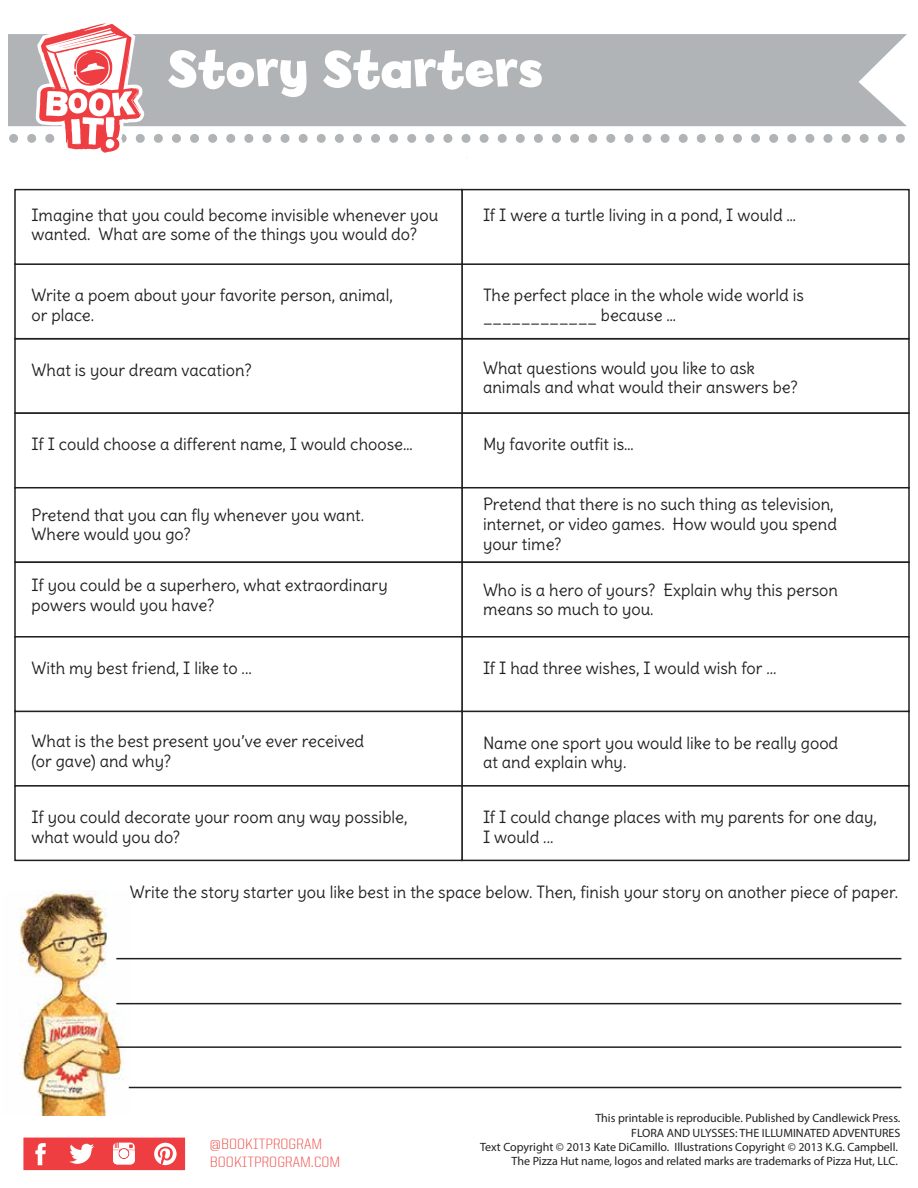
<style>
.page{position:relative;width:918px;height:1188px;background:#fff}
.page>*{position:absolute;margin:0;border:0;box-sizing:border-box;transform-origin:0 0}
.t1{font:700 54px "Billy";color:#fff}
.t2{font:16.5px/19.8px "Delius";color:#231f20}
.t3{font:300 15px "United Sans Semi Cond";color:#f05650;scale:1.16 1}
.t4{font:12px/14.4px "Myriad Pro";color:#231f20;text-align:right}
</style>
<div class="page">
<img style="left:19px;top:890px;width:113px;height:225px">
<div style="left:23px;top:1138px;width:162px;height:32px;background:#ef3e42"></div>
<svg style="left:35px;top:1143px;width:11px;height:22px"></svg>
<svg style="left:154px;top:1143px;width:23px;height:22px"></svg>
<svg style="left:113px;top:1143px;width:22px;height:21px"></svg>
<div style="left:121px;top:1150px;width:6px;height:7px;background:#fff;border-radius:50%"></div>
<svg style="left:69px;top:1143px;width:25px;height:21px"></svg>
<svg style="left:8px;top:23px;width:892px;height:135px"></svg>
<div style="left:14px;top:338px;width:449px;height:76px;background:#fff;border:2px solid #231f20"></div>
<div style="left:461px;top:412px;width:449px;height:76px;background:#fff;border:2px solid #231f20"></div>
<div style="left:14px;top:412px;width:449px;height:76px;background:#fff;border:2px solid #231f20"></div>
<div style="left:461px;top:487px;width:449px;height:76px;background:#fff;border:2px solid #231f20"></div>
<div style="left:14px;top:487px;width:449px;height:76px;background:#fff;border:2px solid #231f20"></div>
<div style="left:461px;top:562px;width:449px;height:76px;background:#fff;border:2px solid #231f20"></div>
<div style="left:14px;top:562px;width:449px;height:76px;background:#fff;border:2px solid #231f20"></div>
<div style="left:461px;top:263px;width:449px;height:76px;background:#fff;border:2px solid #231f20"></div>
<div style="left:14px;top:263px;width:449px;height:76px;background:#fff;border:2px solid #231f20"></div>
<div style="left:461px;top:189px;width:449px;height:76px;background:#fff;border:2px solid #231f20"></div>
<div style="left:14px;top:189px;width:449px;height:76px;background:#fff;border:2px solid #231f20"></div>
<hr style="left:116px;top:958px;width:785px;height:1px;background:#231f20">
<hr style="left:116px;top:1003px;width:785px;height:1px;background:#231f20">
<hr style="left:116px;top:1046px;width:785px;height:2px;background:#231f20">
<div style="left:14px;top:711px;width:449px;height:76px;background:#fff;border:2px solid #231f20"></div>
<div style="left:461px;top:785px;width:449px;height:76px;background:#fff;border:2px solid #231f20"></div>
<div style="left:14px;top:785px;width:449px;height:76px;background:#fff;border:2px solid #231f20"></div>
<div style="left:461px;top:636px;width:449px;height:76px;background:#fff;border:2px solid #231f20"></div>
<div style="left:14px;top:636px;width:449px;height:76px;background:#fff;border:2px solid #231f20"></div>
<hr style="left:129px;top:1087px;width:772px;height:1px;background:#231f20">
<h1 class="t1" style="left:167px;top:38px;width:378px">Story Starters</h1>
<p class="t2" style="left:32px;top:205px;width:408px">Imagine that you could become invisible whenever you wanted. What are some of the things you would do?</p>
<p class="t2" style="left:483px;top:205px;width:315px">If I were a turtle living in a pond, I would …</p>
<p class="t2" style="left:32px;top:286px;width:363px">Write a poem about your favorite person, animal, or place.</p>
<p class="t2" style="left:483px;top:286px;width:323px">The perfect place in the whole wide world is ____________ because …</p>
<p class="t2" style="left:32px;top:360px;width:222px">What is your dream vacation?</p>
<p class="t2" style="left:483px;top:358px;width:316px">What questions would you like to ask animals and what would their answers be?</p>
<p class="t2" style="left:32px;top:435px;width:383px">If I could choose a different name, I would choose…</p>
<p class="t2" style="left:483px;top:435px;width:152px">My favorite outfit is…</p>
<p class="t2" style="left:32px;top:505px;width:334px">Pretend that you can fly whenever you want.<br>Where would you go?</p>
<p class="t2" style="left:483px;top:494px;width:356px">Pretend that there is no such thing as television, internet, or video games. How would you spend your time?</p>
<p class="t2" style="left:32px;top:575px;width:358px">If you could be a superhero, what extraordinary powers would you have?</p>
<p class="t2" style="left:483px;top:580px;width:357px">Who is a hero of yours? Explain why this person means so much to you.</p>
<p class="t2" style="left:31px;top:658px;width:222px">With my best friend, I like to ...</p>
<p class="t2" style="left:483px;top:658px;width:295px">If I had three wishes, I would wish for ...</p>
<p class="t2" style="left:31px;top:731px;width:334px">What is the best present you’ve ever received (or gave) and why?</p>
<p class="t2" style="left:31px;top:807px;width:378px">If you could decorate your room any way possible, what would you do?</p>
<p class="t2" style="left:483px;top:733px;width:357px">Name one sport you would like to be really good at and explain why.</p>
<p class="t2" style="left:483px;top:807px;width:396px">If I could change places with my parents for one day,<br>I would ...</p>
<p class="t2" style="left:130px;top:882px;width:770px">Write the story starter you like best in the space below. Then, finish your story on another piece of paper.</p>
<p class="t3" style="left:210px;top:1136px;width:98px">@BOOKITPROGRAM</p>
<p class="t3" style="left:210px;top:1154px;width:114px">BOOKITPROGRAM.COM</p>
<p class="t4" style="left:480px;top:1111px;width:422px">This printable is reproducible. Published by Candlewick Press.<br>FLORA AND ULYSSES: THE ILLUMINATED ADVENTURES<br>Text Copyright © 2013 Kate DiCamillo. Illustrations Copyright © 2013 K.G. Campbell.<br>The Pizza Hut name, logos and related marks are trademarks of Pizza Hut, LLC.</p>
</div>
